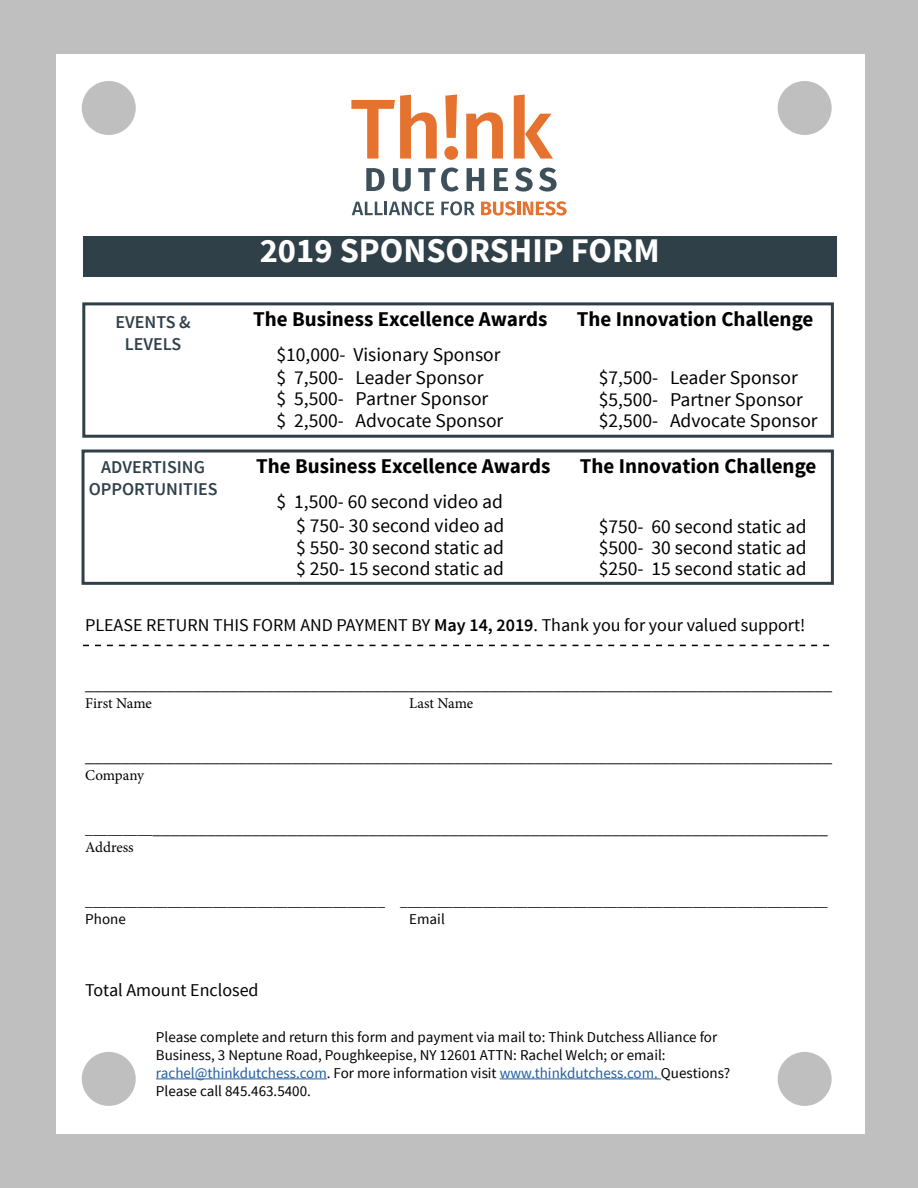
<style>
.page{position:relative;width:918px;height:1188px;background:#c0bfbf}
.page>*{position:absolute;margin:0;border:0;box-sizing:border-box;transform-origin:0 0}
.t1{font:700 34.5px "Source Sans Pro";color:#fff}
.t2{font:700 21px "Source Sans Pro";color:#000}
.t3{font:19.5px/21.9px "Source Sans Pro";color:#000}
.t4{font:18px "Minion Pro";color:#000}
.t5{font:18px "Source Sans Pro";color:#000}
.t6{font:600 18px/21.6px "Source Sans Pro";color:#304049;text-align:center}
.t7{font:15px/18px "Source Sans Pro";color:#000}
.t8{font:15px "Minion Pro";letter-spacing:-.005em;color:#000}
.s1{font-weight:600}
.s2{font-size:15px}
.s3{color:#fff}
.s4{color:#215e9e}
</style>
<div class="page">
<div style="left:56px;top:54px;width:809px;height:1080px;background:#fff"></div>
<svg style="left:351px;top:95px;width:86px;height:64px"></svg>
<svg style="left:444px;top:95px;width:14px;height:65px"></svg>
<svg style="left:466px;top:112px;width:37px;height:47px"></svg>
<svg style="left:514px;top:95px;width:39px;height:64px"></svg>
<svg style="left:366px;top:168px;width:19px;height:23px"></svg>
<svg style="left:393px;top:168px;width:18px;height:24px"></svg>
<svg style="left:418px;top:168px;width:41px;height:24px"></svg>
<svg style="left:467px;top:168px;width:17px;height:23px"></svg>
<svg style="left:494px;top:168px;width:14px;height:23px"></svg>
<svg style="left:515px;top:168px;width:18px;height:24px"></svg>
<svg style="left:539px;top:168px;width:18px;height:24px"></svg>
<svg style="left:352px;top:201px;width:82px;height:14px"></svg>
<svg style="left:441px;top:201px;width:34px;height:14px"></svg>
<svg style="left:481px;top:201px;width:86px;height:15px"></svg>
<div style="left:82px;top:81px;width:54px;height:54px;background:#c0bfbf;border-radius:50%"></div>
<div style="left:82px;top:1052px;width:54px;height:54px;background:#c0bfbf;border-radius:50%"></div>
<div style="left:83px;top:237px;width:754px;height:40px;background:#304049"></div>
<hr style="left:156px;top:1079px;width:171px;height:1px;background:#215e9e">
<hr style="left:500px;top:1079px;width:161px;height:1px;background:#215e9e">
<div style="left:82px;top:450px;width:752px;height:135px;border:3px solid #304049"></div>
<div style="left:82px;top:302px;width:752px;height:136px;border:3px solid #304049"></div>
<svg style="left:83px;top:645px;width:746px;height:1px"></svg>
<div style="left:778px;top:81px;width:54px;height:54px;background:#c0bfbf;border-radius:50%"></div>
<div style="left:778px;top:1052px;width:54px;height:54px;background:#c0bfbf;border-radius:50%"></div>
<p class="t6" style="left:116px;top:312px;width:77px">EVENTS &amp;<br>LEVELS</p>
<h1 class="t1" style="left:260px;top:229px;width:401px">2019 SPONSORSHIP FORM</h1>
<p class="t2" style="left:253px;top:306px;width:296px">The Business Excellence Awards</p>
<p class="t3" style="left:277px;top:344px;width:228px">$10,000- Visionary Sponsor $ 7,500- Leader Sponsor<br>$ 5,500- Partner Sponsor<br>$ 2,500- Advocate Sponsor</p>
<p class="t2" style="left:577px;top:306px;width:238px">The Innovation Challenge</p>
<p class="t3" style="left:599px;top:367px;width:220px">$7,500- Leader Sponsor $5,500- Partner Sponsor $2,500- Advocate Sponsor</p>
<p class="t6" style="left:89px;top:457px;width:130px">ADVERTISING<br>OPPORTUNITIES</p>
<p class="t2" style="left:256px;top:453px;width:296px">The Business Excellence Awards</p>
<p class="t2" style="left:580px;top:453px;width:238px">The Innovation Challenge</p>
<p class="t3" style="left:599px;top:517px;width:209px;line-height:20.9px;text-align:justify">$750- 60 second static ad $500- 30 second static ad $250- 15 second static ad</p>
<p class="t3" style="left:277px;top:489px;width:229px;line-height:24.2px;text-align:right">$ 1,500- 60 second video ad $ 750- 30 second video ad</p>
<p class="t3" style="left:296px;top:537px;width:209px;line-height:21.1px">$ 550- 30 second static ad $ 250- 15 second static ad</p>
<p class="t5" style="left:85px;top:614px;width:722px">PLEASE RETURN THIS FORM AND PAYMENT BY <span class="s1">May 14, 2019</span>. Thank you for your valued support!</p>
<p class="t4" style="left:85px;top:672px;width:748px">___________________________________________________________________________________</p>
<p class="t8" style="left:85px;top:693px;width:68px">First Name</p>
<p class="t8" style="left:409px;top:693px;width:66px">Last Name</p>
<p class="t4" style="left:85px;top:744px;width:748px">___________________________________________________________________________________</p>
<p class="t8" style="left:85px;top:765px;width:60px">Company</p>
<p class="t4" style="left:85px;top:816px;width:744px"><span class="s2">_________</span>___________________________________________________________________________</p>
<p class="t8" style="left:85px;top:837px;width:50px">Address</p>
<p class="t8" style="left:85px;top:891px;width:744px">________________________________________<span class="s3">__</span>_________________________________________________________</p>
<p class="t7" style="left:85px;top:910px;width:42px">Phone</p>
<p class="t7" style="left:409px;top:910px;width:37px">Email</p>
<p class="t5" style="left:85px;top:979px;width:175px">Total Amount Enclosed</p>
<p class="t7" style="left:156px;top:1028px;width:576px">Please complete and return this form and payment via mail to: Think Dutchess Alliance for Business, 3 Neptune Road, Poughkeepise, NY 12601 ATTN: Rachel Welch; or email: <span class="s4">rachel@thinkdutchess.com</span>. For more information visit <span class="s4">www.thinkdutchess.com.</span> Questions?<br>Please call 845.463.5400.</p>
</div>
